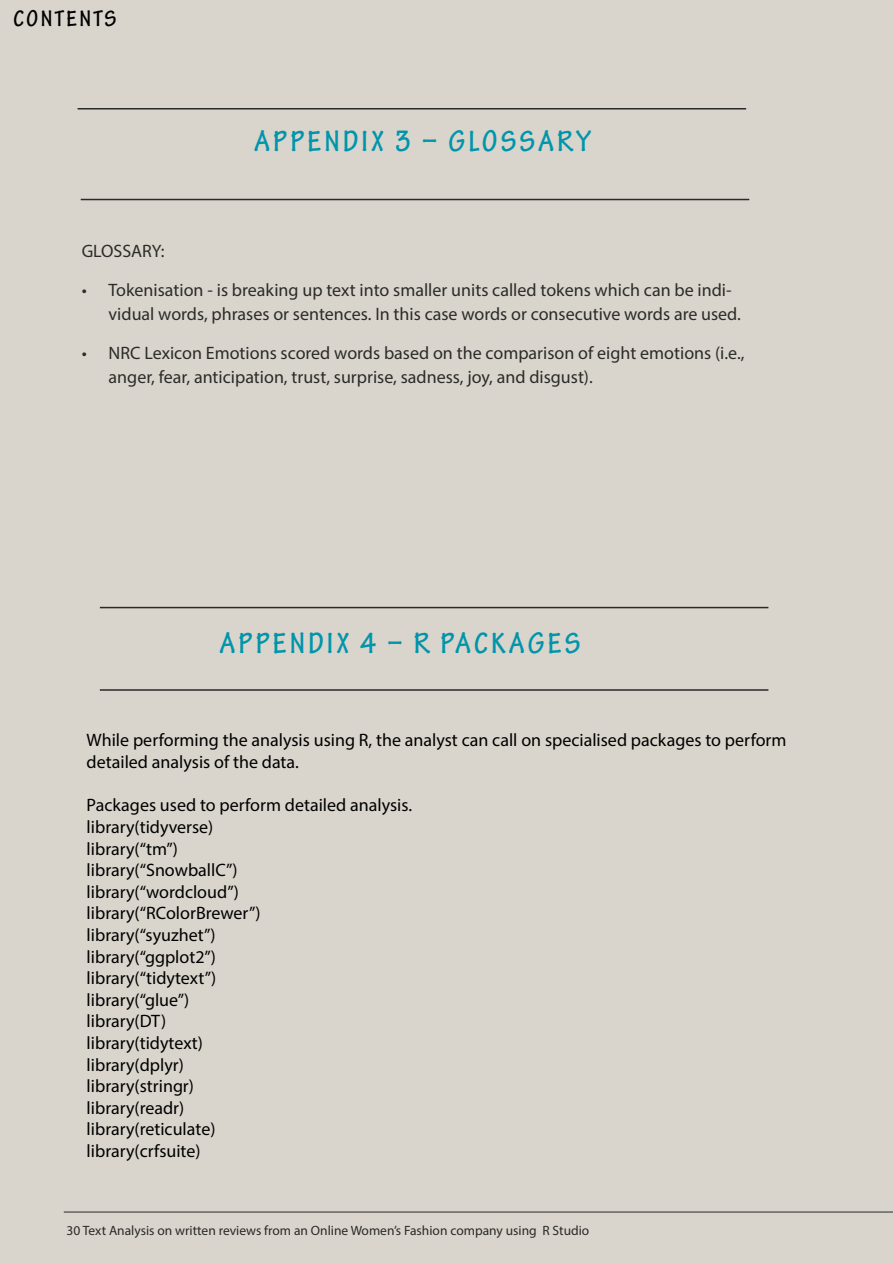
<style>
.page{position:relative;width:893px;height:1263px;background:#dad5cc}
.page>*{position:absolute;margin:0;border:0;box-sizing:border-box;transform-origin:0 0}
.t1{font:700 condensed 31.5px "Tekton Pro";letter-spacing:.1em;color:#0095ab}
.t2{font:700 condensed 24px "Tekton Pro";letter-spacing:.1em;color:#000}
.t3{font:18px/21.6px "Myriad Pro";color:#000}
.t4{font:18px/24px "Myriad Pro";color:#292927}
.t5{font:13.5px "Myriad Pro";color:#292927}
</style>
<div class="page">
<hr style="left:78px;top:108px;width:668px;height:2px;background:#292927">
<hr style="left:81px;top:199px;width:668px;height:1px;background:#292927">
<hr style="left:100px;top:607px;width:668px;height:1px;background:#292927">
<hr style="left:100px;top:689px;width:668px;height:2px;background:#292927">
<hr style="left:64px;top:1212px;width:829px;height:1px;background:#292927">
<h2 class="t2" style="left:14px;top:4px;width:105px">CONTENTS</h2>
<h1 class="t1" style="left:254px;top:123px;width:338px">APPENDIX 3 – GLOSSARY</h1>
<p class="t4" style="left:82px;top:239px;width:84px">GLOSSARY:</p>
<p class="t4" style="left:109px;top:278px;width:634px;text-indent:-27px">• Tokenisation - is breaking up text into smaller units called tokens which can be indi&shy;vidual words, phrases or sentences. In this case words or consecutive words are used.</p>
<p class="t4" style="left:109px;top:341px;width:637px;text-indent:-27px">• NRC Lexicon Emotions scored words based on the comparison of eight emotions (i.e., anger, fear, anticipation, trust, surprise, sadness, joy, and disgust).</p>
<h1 class="t1" style="left:220px;top:625px;width:362px">APPENDIX 4 – R PACKAGES</h1>
<p class="t3" style="left:87px;top:729px;width:701px">While performing the analysis using R, the analyst can call on specialised packages to perform detailed analysis of the data.</p>
<p class="t3" style="left:87px;top:794px;width:327px">Packages used to perform detailed analysis. library(tidyverse)<br>library(“tm”)<br>library(“SnowballC”)<br>library(“wordcloud”) library(“RColorBrewer”)<br>library(“syuzhet”)<br>library(“ggplot2”)<br>library(“tidytext”)<br>library(“glue”)<br>library(DT)<br>library(tidytext)<br>library(dplyr)<br>library(stringr)<br>library(readr)<br>library(reticulate)<br>library(crfsuite)</p>
<p class="t5" style="left:67px;top:1222px;width:524px">30 Text Analysis on written reviews from an Online Women’s Fashion company using R Studio</p>
</div>
